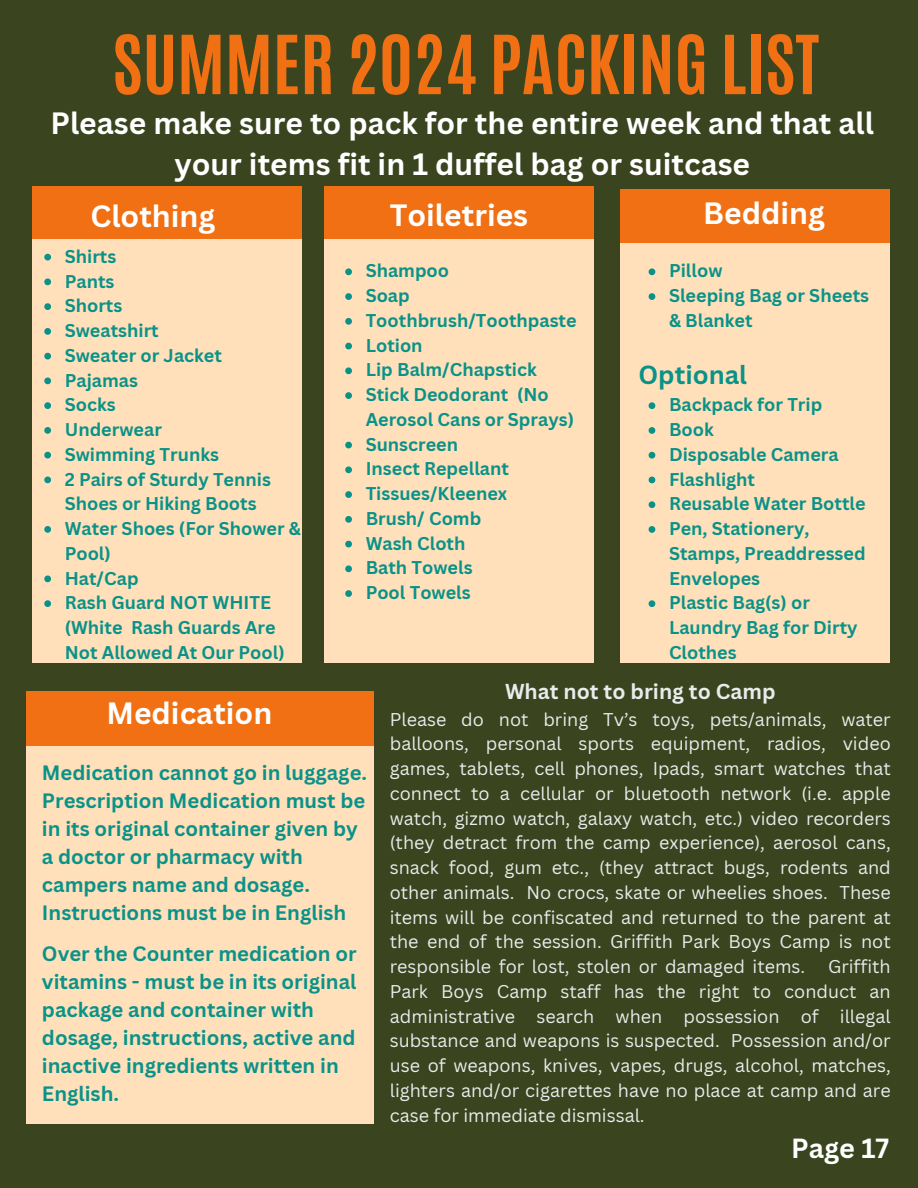
<style>
.page{position:relative;width:918px;height:1188px;background:#3a441f}
.page>*{position:absolute;margin:0;border:0;box-sizing:border-box;transform-origin:0 0}
.t1{font:700 69.15px "Antonio";color:#f17013}
.t2{font:700 30px/41.7px "Canva Sans";color:#fff;text-align:center}
.t3{font:700 27px "Canva Sans";color:#fff}
.t4{font:700 25.5px "Canva Sans";color:#0a9289}
.t5{font:700 21px "Canva Sans";color:#eaebeb}
.t6{font:700 20.25px/28px "Canva Sans";color:#0a9289}
.t7{font:18px/24.8px "Canva Sans";color:#eaebeb;text-align:justify}
.t8{font:700 18px/24.8px "Canva Sans";color:#0a9289}
</style>
<div class="page">
<div style="left:32px;top:186px;width:269px;height:54px;background:#f17013"></div>
<div style="left:324px;top:186px;width:270px;height:54px;background:#f17013"></div>
<div style="left:620px;top:190px;width:269px;height:53px;background:#f17013"></div>
<div style="left:32px;top:239px;width:269px;height:424px;background:#ffe0ba"></div>
<svg style="left:44px;top:254px;width:7px;height:7px"></svg>
<svg style="left:44px;top:279px;width:7px;height:6px"></svg>
<svg style="left:44px;top:303px;width:7px;height:7px"></svg>
<svg style="left:44px;top:328px;width:7px;height:7px"></svg>
<svg style="left:44px;top:353px;width:7px;height:7px"></svg>
<svg style="left:44px;top:378px;width:7px;height:6px"></svg>
<svg style="left:44px;top:402px;width:7px;height:7px"></svg>
<svg style="left:44px;top:427px;width:7px;height:7px"></svg>
<svg style="left:44px;top:452px;width:7px;height:7px"></svg>
<svg style="left:44px;top:477px;width:7px;height:6px"></svg>
<svg style="left:44px;top:526px;width:7px;height:7px"></svg>
<svg style="left:44px;top:576px;width:7px;height:6px"></svg>
<svg style="left:44px;top:600px;width:7px;height:7px"></svg>
<div style="left:324px;top:239px;width:270px;height:424px;background:#ffe0ba"></div>
<svg style="left:345px;top:268px;width:7px;height:7px"></svg>
<svg style="left:345px;top:293px;width:7px;height:7px"></svg>
<svg style="left:345px;top:318px;width:7px;height:7px"></svg>
<svg style="left:345px;top:343px;width:7px;height:6px"></svg>
<svg style="left:345px;top:367px;width:7px;height:7px"></svg>
<svg style="left:345px;top:392px;width:7px;height:7px"></svg>
<svg style="left:345px;top:442px;width:7px;height:6px"></svg>
<svg style="left:345px;top:466px;width:7px;height:7px"></svg>
<svg style="left:345px;top:491px;width:7px;height:7px"></svg>
<svg style="left:345px;top:516px;width:7px;height:7px"></svg>
<svg style="left:345px;top:541px;width:7px;height:6px"></svg>
<svg style="left:345px;top:565px;width:7px;height:7px"></svg>
<svg style="left:345px;top:590px;width:7px;height:7px"></svg>
<div style="left:620px;top:243px;width:269px;height:420px;background:#ffe0ba"></div>
<svg style="left:649px;top:268px;width:6px;height:7px"></svg>
<svg style="left:649px;top:293px;width:6px;height:7px"></svg>
<svg style="left:649px;top:402px;width:6px;height:7px"></svg>
<svg style="left:649px;top:427px;width:6px;height:7px"></svg>
<svg style="left:649px;top:452px;width:6px;height:7px"></svg>
<svg style="left:649px;top:477px;width:6px;height:6px"></svg>
<svg style="left:649px;top:501px;width:6px;height:7px"></svg>
<svg style="left:649px;top:526px;width:6px;height:7px"></svg>
<svg style="left:649px;top:600px;width:6px;height:7px"></svg>
<div style="left:26px;top:692px;width:348px;height:58px;background:#f17013"></div>
<div style="left:26px;top:747px;width:348px;height:377px;background:#ffe0ba"></div>
<h1 class="t1" style="left:112px;top:15px;width:708px">SUMMER 2024 PACKING LIST</h1>
<h2 class="t2" style="left:50px;top:101px;width:825px">Please make sure to pack for the entire week and that all your items fit in 1 duffel bag or suitcase</h2>
<h2 class="t2" style="left:90px;top:194px;width:126px">Clothing</h2>
<h2 class="t2" style="left:390px;top:193px;width:140px">Toiletries</h2>
<h2 class="t2" style="left:703px;top:191px;width:123px">Bedding</h2>
<p class="t8" style="left:65px;top:243px;width:53px">Shirts</p>
<p class="t8" style="left:65px;top:268px;width:51px">Pants</p>
<p class="t8" style="left:65px;top:293px;width:59px">Shorts</p>
<p class="t8" style="left:65px;top:318px;width:96px">Sweatshirt</p>
<p class="t8" style="left:65px;top:342px;width:159px">Sweater or Jacket</p>
<p class="t8" style="left:65px;top:367px;width:75px">Pajamas</p>
<p class="t8" style="left:65px;top:392px;width:52px">Socks</p>
<p class="t8" style="left:65px;top:417px;width:99px">Underwear</p>
<p class="t8" style="left:65px;top:441px;width:156px">Swimming Trunks</p>
<p class="t8" style="left:65px;top:466px;width:208px">2 Pairs of Sturdy Tennis<br>Shoes or Hiking Boots</p>
<p class="t8" style="left:65px;top:516px;width:238px">Water Shoes (For Shower &amp;<br>Pool)</p>
<p class="t8" style="left:65px;top:565px;width:75px">Hat/Cap</p>
<p class="t8" style="left:65px;top:590px;width:221px">Rash Guard NOT WHITE (White Rash Guards Are<br>Not Allowed At Our Pool)</p>
<p class="t8" style="left:669px;top:258px;width:55px">Pillow</p>
<p class="t8" style="left:669px;top:283px;width:202px">Sleeping Bag or Sheets &amp; Blanket</p>
<h3 class="t4" style="left:638px;top:357px;width:110px">Optional</h3>
<p class="t8" style="left:669px;top:392px;width:155px">Backpack for Trip</p>
<p class="t8" style="left:669px;top:417px;width:46px">Book</p>
<p class="t8" style="left:669px;top:441px;width:171px">Disposable Camera</p>
<p class="t8" style="left:669px;top:466px;width:88px">Flashlight</p>
<p class="t8" style="left:669px;top:491px;width:198px">Reusable Water Bottle</p>
<p class="t8" style="left:669px;top:516px;width:198px">Pen, Stationery,<br>Stamps, Preaddressed<br>Envelopes</p>
<p class="t8" style="left:669px;top:590px;width:190px">Plastic Bag(s) or<br>Laundry Bag for Dirty<br>Clothes</p>
<p class="t8" style="left:366px;top:258px;width:85px">Shampoo</p>
<p class="t8" style="left:366px;top:283px;width:46px">Soap</p>
<p class="t8" style="left:366px;top:308px;width:213px">Toothbrush/Toothpaste</p>
<p class="t8" style="left:366px;top:332px;width:58px">Lotion</p>
<p class="t8" style="left:366px;top:357px;width:173px">Lip Balm/Chapstick</p>
<p class="t8" style="left:366px;top:382px;width:210px">Stick Deodorant (No<br>Aerosol Cans or Sprays)</p>
<p class="t8" style="left:366px;top:431px;width:94px">Sunscreen</p>
<p class="t8" style="left:366px;top:456px;width:145px">Insect Repellant</p>
<p class="t8" style="left:366px;top:481px;width:143px">Tissues/Kleenex</p>
<p class="t8" style="left:366px;top:506px;width:117px">Brush/ Comb</p>
<p class="t8" style="left:366px;top:530px;width:101px">Wash Cloth</p>
<p class="t8" style="left:366px;top:555px;width:108px">Bath Towels</p>
<p class="t8" style="left:366px;top:580px;width:107px">Pool Towels</p>
<p class="t2" style="left:106px;top:692px;width:167px">Medication</p>
<p class="t6" style="left:42px;top:758px;width:327px">Medication cannot go in luggage.<br>Prescription Medication must be in its original container given by a doctor or pharmacy with campers name and dosage.<br>Instructions must be in English</p>
<h2 class="t6" style="left:42px;top:939px;width:316px">Over the Counter medication or vitamins - must be in its original package and container with dosage, instructions, active and inactive ingredients written in<br>English.</h2>
<h4 class="t5" style="left:505px;top:676px;width:272px">What not to bring to Camp</h4>
<h4 class="t7" style="left:390px;top:706px;width:503px">Please do not bring Tv’s toys, pets/animals, water balloons, personal sports equipment, radios, video games, tablets, cell phones, Ipads, smart watches that connect to a cellular or bluetooth network (i.e. apple watch, gizmo watch, galaxy watch, etc.) video recorders (they detract from the camp experience), aerosol cans, snack food, gum etc., (they attract bugs, rodents and other animals. No crocs, skate or wheelies shoes. These items will be confiscated and returned to the parent at the end of the session. Griffith Park Boys Camp is not responsible for lost, stolen or damaged items.</h4>
<h4 class="t7" style="left:390px;top:954px;width:503px;text-indent:438px">Griffith Park Boys Camp staff has the right to conduct an administrative search when possession of illegal substance and weapons is suspected. Possession and/or use of weapons, knives, vapes, drugs, alcohol, matches, lighters and/or cigarettes have no place at camp and are case for immediate dismissal.</h4>
<h3 class="t3" style="left:791px;top:1129px;width:99px">Page 17</h3>
</div>
